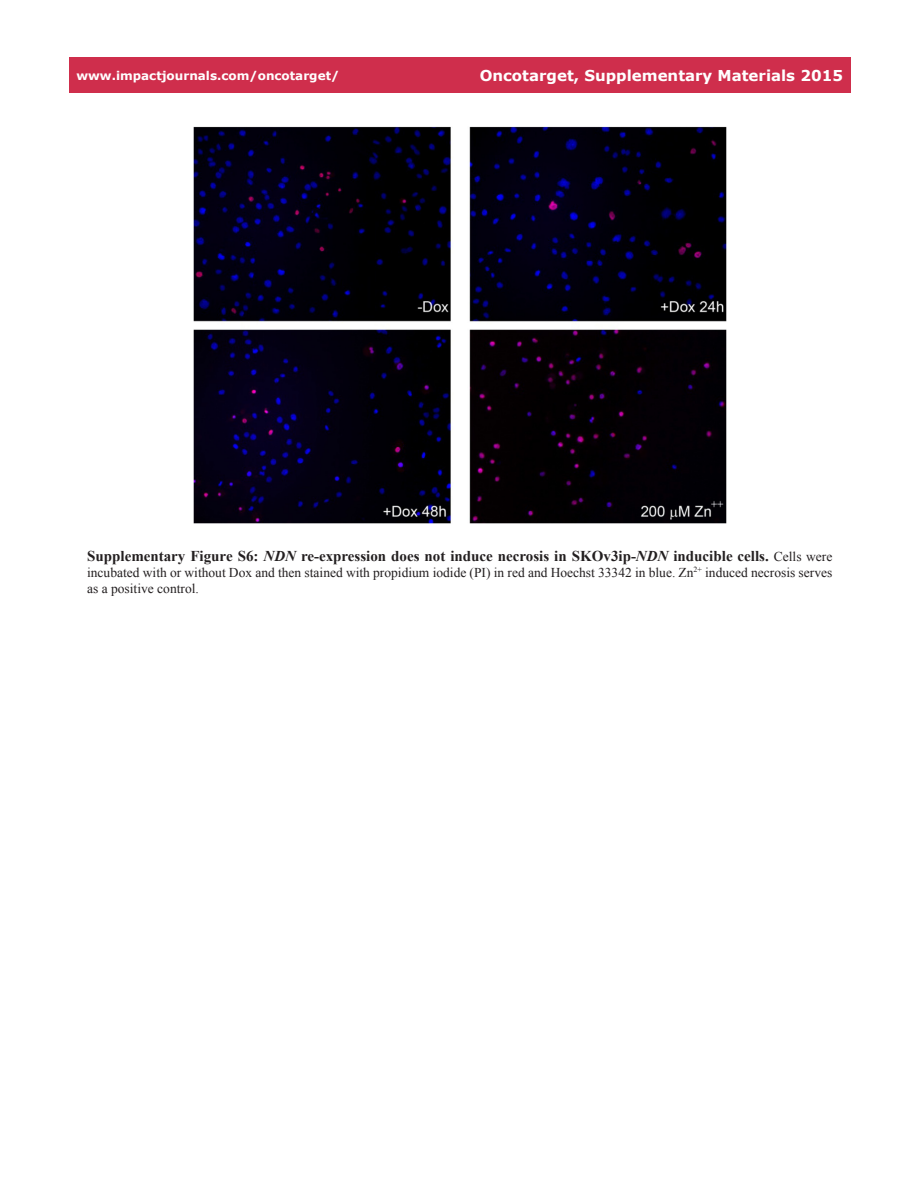
<style>
.page{position:relative;width:918px;height:1188px;background:#fff}
.page>*{position:absolute;margin:0;border:0;box-sizing:border-box;transform-origin:0 0}
.FigureText{font:700 15px "Times New Roman";color:#231f20}
.t1{font:700 15px "Verdana";color:#fff}
.FigureText-2{font:13.5px/16.2px "Times New Roman";color:#231f20}
.t2{font:700 12px "Verdana";color:#fff}
.s1{font-style:italic}
.s2{font-weight:400;font-size:13.5px}
</style>
<div class="page">
<div style="left:69px;top:57px;width:781px;height:36px;background:#cf2e4c"></div>
<img style="left:193px;top:127px;width:533px;height:396px">
<p class="t2" style="left:76px;top:68px;width:264px">www.impactjournals.com/oncotarget/</p>
<p class="t1" style="left:480px;top:66px;width:365px">Oncotarget, Supplementary Materials 2015</p>
<p class="FigureText" style="left:87px;top:545px;width:747px">Supplementary Figure S6: <span class="s1">NDN</span> re-expression does not induce necrosis in SKOv3ip-<span class="s1">NDN</span> inducible cells. <span class="s2">Cells were</span></p>
<p class="FigureText-2" style="left:87px;top:564px;width:747px">incubated with or without Dox and then stained with propidium iodide (PI) in red and Hoechst 33342 in blue. Zn<sup>2+</sup> induced necrosis serves as a positive control.</p>
</div>
